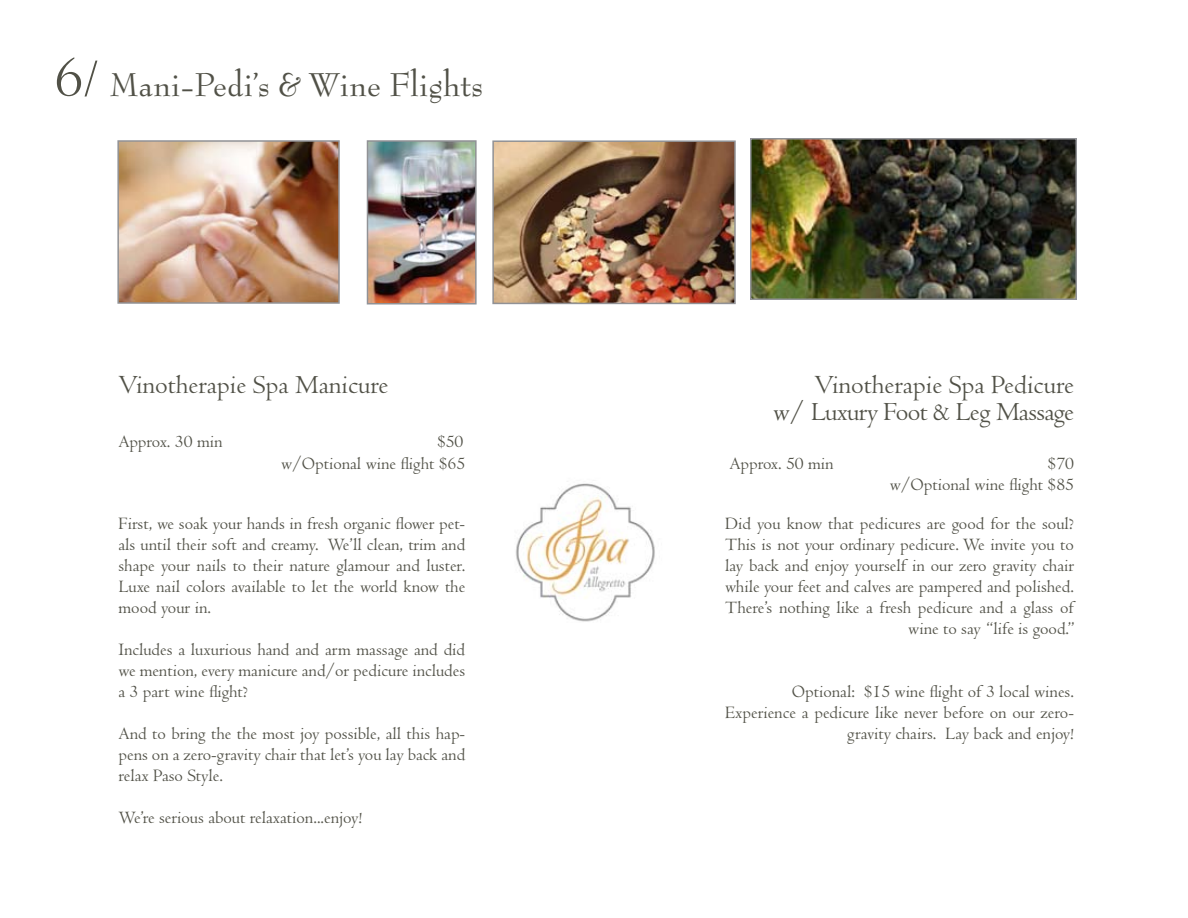
<style>
.page{position:relative;width:1188px;height:918px;background:#fff}
.page>*{position:absolute;margin:0;border:0;box-sizing:border-box;transform-origin:0 0}
.t1{font:36px "Bernhard Modern Std";color:#515147}
.t2{font:27px/27px "Centaur MT Std";color:#515147;text-align:right}
.t3{font:18px/21px "Centaur MT Std";color:#515147;text-align:right}
.s1{font-size:54px}
</style>
<div class="page">
<img style="left:370px;top:143px;width:104px;height:158px">
<div style="left:367px;top:140px;width:110px;height:164px;border:2px solid #919296"></div>
<img style="left:120px;top:143px;width:217px;height:158px">
<div style="left:117px;top:140px;width:223px;height:164px;border:2px solid #919296"></div>
<img style="left:753px;top:141px;width:321px;height:156px">
<div style="left:750px;top:138px;width:327px;height:162px;border:2px solid #919296"></div>
<img style="left:495px;top:143px;width:238px;height:158px">
<div style="left:492px;top:140px;width:244px;height:164px;border:2px solid #919296"></div>
<img style="left:515px;top:483px;width:140px;height:139px">
<h1 class="t1" style="left:54px;top:65px;width:431px"><span class="s1">6/</span> Mani-Pedi’s &amp; Wine Flights</h1>
<h2 class="t2" style="left:118px;top:372px;width:271px">Vinotherapie Spa Manicure</h2>
<p class="t3" style="left:118px;top:432px;width:106px">Approx. 30 min</p>
<p class="t3" style="left:281px;top:431px;width:186px;line-height:21.6px">$50<br>w/Optional wine flight $65</p>
<p class="t3" style="left:118px;top:514px;width:348px;text-align:justify">First, we soak your hands in fresh organic flower pet&shy;als until their soft and creamy. We’ll clean, trim and shape your nails to their nature glamour and luster.<br>Luxe nail colors available to let the world know the mood your in.</p>
<p class="t3" style="left:118px;top:640px;width:348px;text-align:justify">Includes a luxurious hand and arm massage and did we mention, every manicure and/or pedicure includes a 3 part wine flight?</p>
<p class="t3" style="left:118px;top:724px;width:348px;text-align:justify">And to bring the the most joy possible, all this hap&shy;pens on a zero-gravity chair that let’s you lay back and relax Paso Style.</p>
<p class="t3" style="left:118px;top:808px;width:245px">We’re serious about relaxation...enjoy!</p>
<h2 class="t2" style="left:773px;top:372px;width:302px">Vinotherapie Spa Pedicure<br>w/ Luxury Foot &amp; Leg Massage</h2>
<p class="t3" style="left:730px;top:453px;width:106px">Approx. 50 min</p>
<p class="t3" style="left:890px;top:453px;width:186px;line-height:21.6px">$70<br>w/Optional wine flight $85</p>
<p class="t3" style="left:725px;top:514px;width:351px">Did you know that pedicures are good for the soul?<br>This is not your ordinary pedicure. We invite you to lay back and enjoy yourself in our zero gravity chair while your feet and calves are pampered and polished.<br>There’s nothing like a fresh pedicure and a glass of wine to say “life is good.”</p>
<p class="t3" style="left:725px;top:682px;width:350px">Optional: $15 wine flight of 3 local wines.<br>Experience a pedicure like never before on our zero&shy;gravity chairs. Lay back and enjoy!</p>
</div>
